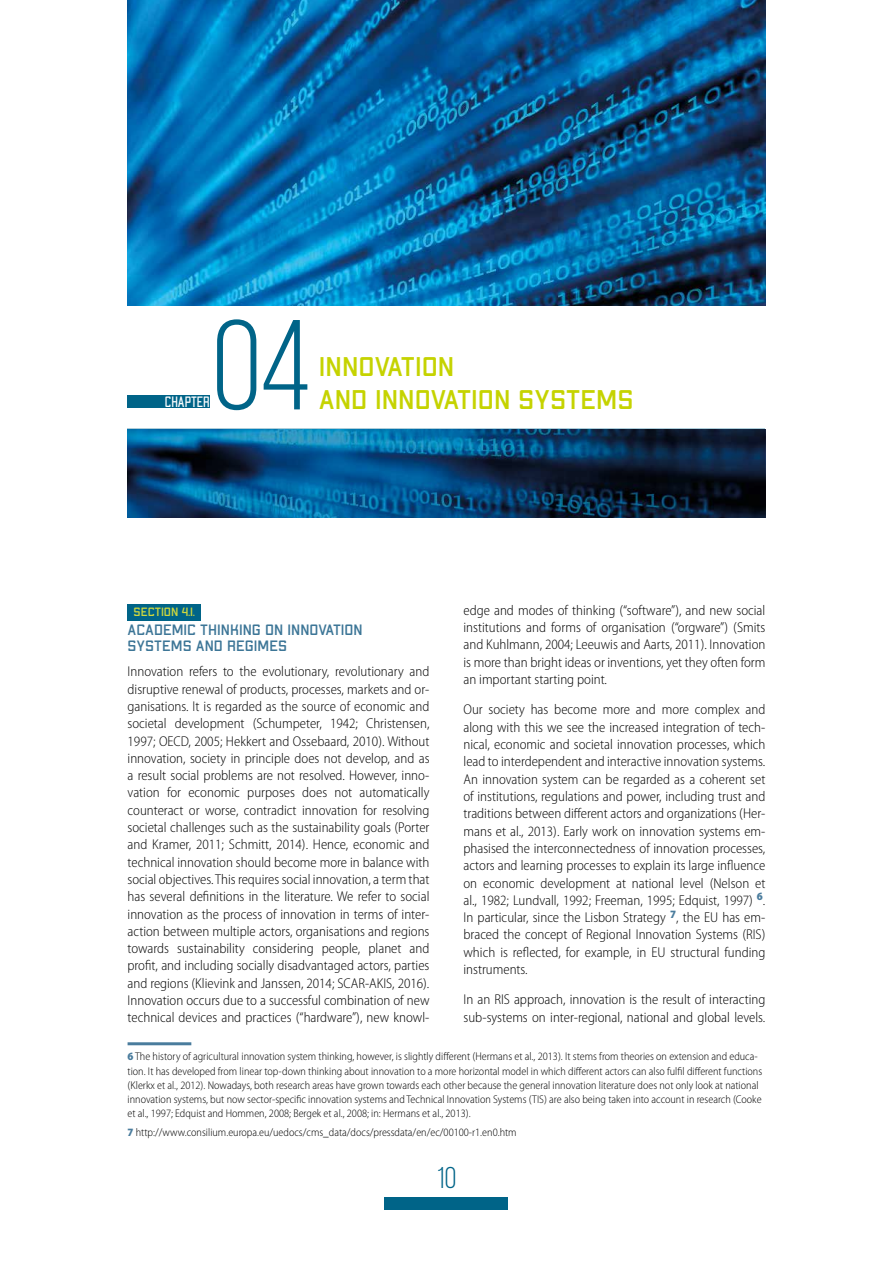
<style>
.page{position:relative;width:893px;height:1263px;background:#fff}
.page>*{position:absolute;margin:0;border:0;box-sizing:border-box;transform-origin:0 0}
.t1{font:127.5px "Bebas Neue";color:#006488}
.t2{font:30px "Bebas Neue";color:#006488}
.t3{font:27px "Apex Mk 2";color:#c5d300}
.t4{font:15px/15px "Apex Mk 2";color:#3d7697}
.t5{font:300 condensed 15px "Apex Mk 2";color:#fff}
.t6{font:300 semi-condensed 14.25px/17.2px "Myriad Pro";color:#000;text-align:justify}
.t7{font:12px "Apex Mk 2";color:#d0d83e}
.t8{font:300 semi-condensed 11.25px/14.2px "Myriad Pro";color:#000}
.s1{font-weight:900;color:#4a7c9d}
</style>
<div class="page">
<div style="left:385px;top:1197px;width:123px;height:13px;background:#006488"></div>
<img style="left:128px;top:0;width:637px;height:306px">
<div style="left:128px;top:604px;width:73px;height:16px;background:#006488"></div>
<div style="left:128px;top:395px;width:82px;height:12px;background:#006488"></div>
<svg style="left:128px;top:428px;width:637px;height:90px;background:#09416a"></svg>
<hr style="left:128px;top:1042px;width:63px;height:3px;background:#4a7c9d">
<h1 class="t1" style="left:212px;top:297px;width:100px">04</h1>
<p class="t5" style="left:165px;top:395px;width:46px">CHAPTER</p>
<h3 class="t3" style="left:319px;top:355px;width:137px">INNOVATION</h3>
<h3 class="t3" style="left:319px;top:388px;width:316px">AND INNOVATION SYSTEMS</h3>
<p class="t7" style="left:133px;top:606px;width:63px">SECTION 4.1.</p>
<p class="t4" style="left:128px;top:623px;width:237px">ACADEMIC THINKING ON INNOVATION<br>SYSTEMS AND REGIMES</p>
<p class="t6" style="left:128px;top:663px;width:303px">Innovation refers to the evolutionary, revolutionary and disruptive renewal of products, processes, markets and or&shy;ganisations. It is regarded as the source of economic and societal development (Schumpeter, 1942; Christensen, 1997; OECD, 2005; Hekkert and Ossebaard, 2010). Without innovation, society in principle does not develop, and as a result social problems are not resolved. However, inno&shy;vation for economic purposes does not automatically counteract or worse, contradict innovation for resolving societal challenges such as the sustainability goals (Porter and Kramer, 2011; Schmitt, 2014). Hence, economic and technical innovation should become more in balance with social objectives. This requires social innovation, a term that has several definitions in the literature. We refer to social innovation as the process of innovation in terms of inter&shy;action between multiple actors, organisations and regions towards sustainability considering people, planet and profit, and including socially disadvantaged actors, parties and regions (Klievink and Janssen, 2014; SCAR-AKIS, 2016).<br>Innovation occurs due to a successful combination of new technical devices and practices (“hardware”), new knowl-</p>
<p class="t6" style="left:463px;top:601px;width:303px">edge and modes of thinking (“software”), and new social institutions and forms of organisation (“orgware”) (Smits and Kuhlmann, 2004; Leeuwis and Aarts, 2011). Innovation is more than bright ideas or inventions, yet they often form an important starting point.</p>
<p class="t6" style="left:463px;top:701px;width:303px">Our society has become more and more complex and along with this we see the increased integration of tech&shy;nical, economic and societal innovation processes, which lead to interdependent and interactive innovation systems.<br>An innovation system can be regarded as a coherent set of institutions, regulations and power, including trust and traditions between different actors and organizations (Her&shy;mans et al., 2013). Early work on innovation systems em&shy;phasised the interconnectedness of innovation processes, actors and learning processes to explain its large influence on economic development at national level (Nelson et al., 1982; Lundvall, 1992; Freeman, 1995; Edquist, 1997) <sup>6</sup>.<br>In particular, since the Lisbon Strategy <sup>7</sup>, the EU has em&shy;braced the concept of Regional Innovation Systems (RIS) which is reflected, for example, in EU structural funding instruments.</p>
<p class="t6" style="left:463px;top:991px;width:303px">In an RIS approach, innovation is the result of interacting sub-systems on inter-regional, national and global levels.</p>
<p class="t8" style="left:128px;top:1050px;width:636px"><span class="s1">6</span> The history of agricultural innovation system thinking, however, is slightly different (Hermans et al., 2013). It stems from theories on extension and educa&shy;tion. It has developed from linear top-down thinking about innovation to a more horizontal model in which different actors can also fulfil different functions (Klerkx et al., 2012). Nowadays, both research areas have grown towards each other because the general innovation literature does not only look at national innovation systems, but now sector-specific innovation systems and Technical Innovation Systems (TIS) are also being taken into account in research (Cooke et al., 1997; Edquist and Hommen, 2008; Bergek et al., 2008; in: Hermans et al., 2013).</p>
<p class="t8" style="left:128px;top:1125px;width:391px"><span class="s1">7</span> http://www.consilium.europa.eu/uedocs/cms_data/docs/pressdata/en/ec/00100-r1.en0.htm</p>
<h2 class="t2" style="left:437px;top:1161px;width:21px">10</h2>
</div>
